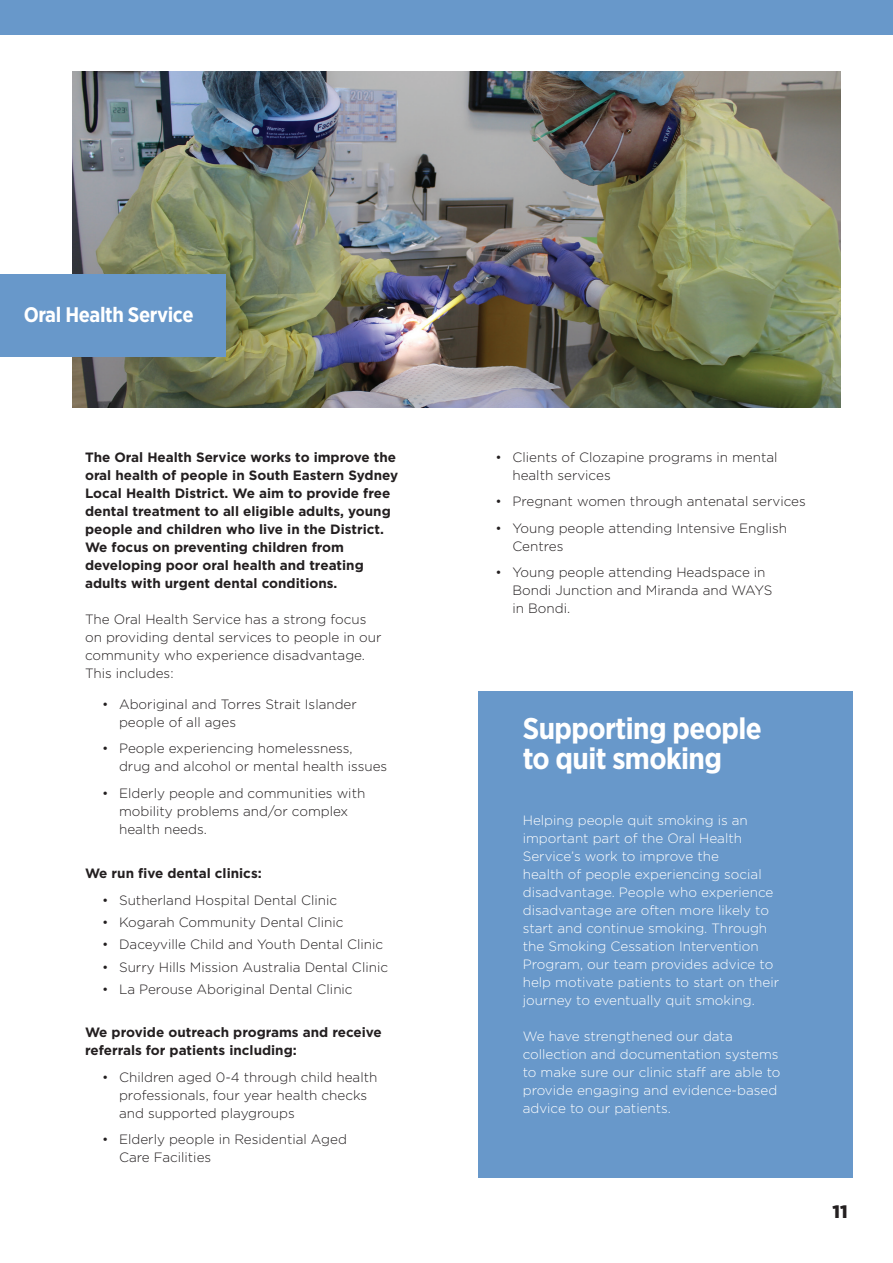
<style>
.page{position:relative;width:893px;height:1263px;background:#fff}
.page>*{position:absolute;margin:0;border:0;box-sizing:border-box;transform-origin:0 0}
.t1{font:700 30px/30px "Gotham Narrow";letter-spacing:-.02em;color:#fff}
.t2{font:700 21px "Gotham Narrow";letter-spacing:-.02em;color:#fff}
.t3{font:900 18px "Gotham";color:#231f20}
.t4{font:300 13.5px/18px "Gotham";color:#231f20}
.t5{font:300 13.5px/18px "Gotham";color:#fff}
.t6{font:700 13.5px/18px "Gotham";color:#231f20}
</style>
<div class="page">
<div style="left:478px;top:691px;width:375px;height:487px;background:#6898ca"></div>
<div style="left:1px;top:0;width:892px;height:34px;background:#6898ca"></div>
<img style="left:72px;top:72px;width:769px;height:335px">
<div style="left:0;top:274px;width:225px;height:82px;background:#6898ca"></div>
<h2 class="t2" style="left:24px;top:301px;width:171px">Oral Health Service</h2>
<p class="t6" style="left:85px;top:448px;width:315px">The Oral Health Service works to improve the oral health of people in South Eastern Sydney Local Health District. We aim to provide free dental treatment to all eligible adults, young people and children who live in the District.<br>We focus on preventing children from developing poor oral health and treating adults with urgent dental conditions.</p>
<p class="t4" style="left:85px;top:610px;width:298px">The Oral Health Service has a strong focus on providing dental services to people in our community who experience disadvantage.<br>This includes:</p>
<p class="t4" style="left:119px;top:695px;width:239px;text-indent:-17px">• Aboriginal and Torres Strait Islander people of all ages</p>
<p class="t4" style="left:119px;top:739px;width:270px;text-indent:-17px">• People experiencing homelessness, drug and alcohol or mental health issues</p>
<p class="t4" style="left:119px;top:784px;width:248px;text-indent:-17px">• Elderly people and communities with mobility problems and/or complex health needs.</p>
<p class="t6" style="left:85px;top:864px;width:178px">We run five dental clinics:</p>
<p class="t4" style="left:102px;top:891px;width:237px">• Sutherland Hospital Dental Clinic</p>
<p class="t4" style="left:102px;top:913px;width:243px">• Kogarah Community Dental Clinic</p>
<p class="t4" style="left:102px;top:935px;width:283px">• Daceyville Child and Youth Dental Clinic</p>
<p class="t4" style="left:102px;top:957px;width:287px">• Surry Hills Mission Australia Dental Clinic</p>
<p class="t4" style="left:102px;top:979px;width:252px">• La Perouse Aboriginal Dental Clinic</p>
<p class="t6" style="left:85px;top:1023px;width:298px">We provide outreach programs and receive referrals for patients including:</p>
<p class="t4" style="left:119px;top:1068px;width:260px;text-indent:-17px">• Children aged 0-4 through child health professionals, four year health checks and supported playgroups</p>
<p class="t4" style="left:119px;top:1130px;width:229px;text-indent:-17px">• Elderly people in Residential Aged<br>Care Facilities</p>
<p class="t4" style="left:512px;top:448px;width:267px;text-indent:-17px">• Clients of Clozapine programs in mental health services</p>
<p class="t4" style="left:495px;top:492px;width:312px">• Pregnant women through antenatal services</p>
<p class="t4" style="left:512px;top:519px;width:276px;text-indent:-17px">• Young people attending Intensive English<br>Centres</p>
<p class="t4" style="left:512px;top:563px;width:261px;text-indent:-17px">• Young people attending Headspace in<br>Bondi Junction and Miranda and WAYS in Bondi.</p>
<h1 class="t1" style="left:523px;top:713px;width:241px">Supporting people to quit smoking</h1>
<p class="t5" style="left:523px;top:811px;width:258px">Helping people quit smoking is an important part of the Oral Health Service’s work to improve the<br>health of people experiencing social disadvantage. People who experience disadvantage are often more likely to start and continue smoking. Through the Smoking Cessation Intervention Program, our team provides advice to help motivate patients to start on their journey to eventually quit smoking.</p>
<p class="t5" style="left:523px;top:1027px;width:259px">We have strengthened our data collection and documentation systems to make sure our clinic staff are able to provide engaging and evidence-based advice to our patients.</p>
<h3 class="t3" style="left:833px;top:1199px;width:17px">11</h3>
</div>
